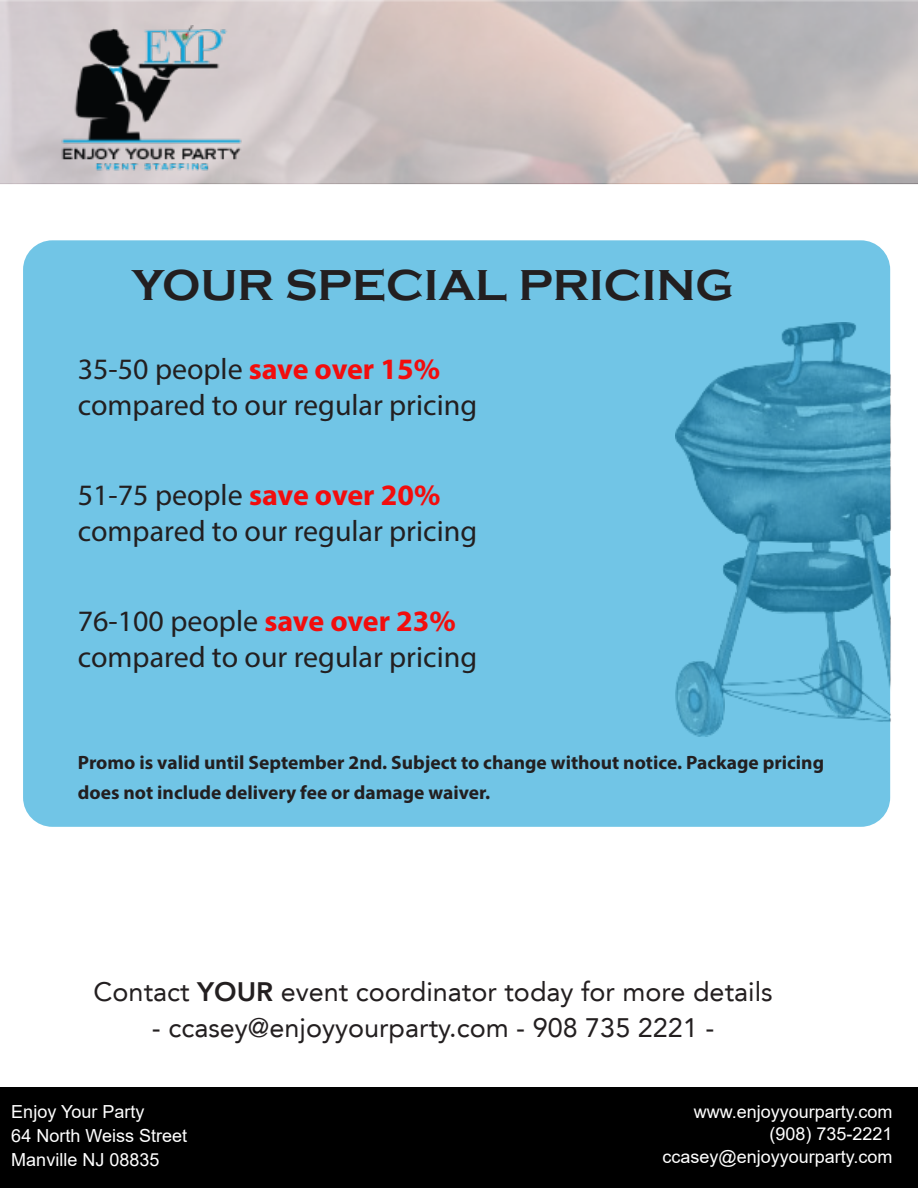
<style>
.page{position:relative;width:918px;height:1188px;background:#fff}
.page>*{position:absolute;margin:0;border:0;box-sizing:border-box;transform-origin:0 0}
.t1{font:700 44.55px "Copperplate Gothic";color:#231f20}
.t2{font:29.7px/36px "Myriad Pro";color:#231f20}
.t3{font:26.7px "Avenir LT";color:#231f20}
.t4{font:700 19.35px/30px "Myriad Pro";color:#231f20}
.t5{font:18px/24px "Arial";color:#fff}
.t6{font:17.85px/22.5px "Arial";color:#fff;text-align:right}
.s1{font-weight:700;color:#f20d0d}
.s2{font-weight:800}
</style>
<div class="page">
<div style="left:0;top:0;width:918px;height:183px;background:#fff;opacity:.63"></div>
<img style="left:58px;top:26px;width:188px;height:149px">
<div style="left:0;top:1088px;width:918px;height:100px;background:#000"></div>
<div style="left:23px;top:240px;width:867px;height:587px;background:#1ca3d7;border-radius:29px;opacity:.63"></div>
<h1 class="t1" style="left:132px;top:259px;width:603px">YOUR SPECIAL PRICING</h1>
<p class="t2" style="left:78px;top:354px;width:401px">35-50 people <span class="s1">save over 15% </span>compared to our regular pricing</p>
<p class="t2" style="left:78px;top:480px;width:401px">51-75 people <span class="s1">save over 20% </span>compared to our regular pricing</p>
<p class="t2" style="left:78px;top:606px;width:401px">76-100 people <span class="s1">save over 23% </span>compared to our regular pricing</p>
<p class="t4" style="left:78px;top:749px;width:748px">Promo is valid until September 2nd. Subject to change without notice. Package pricing does not include delivery fee or damage waiver.</p>
<p class="t3" style="left:94px;top:981px;width:681px">Contact <span class="s2">YOUR</span> event coordinator today for more details</p>
<p class="t3" style="left:152px;top:1017px;width:564px">- ccasey@enjoyyourparty.com - 908 735 2221 -</p>
<p class="t5" style="left:11px;top:1101px;width:177px">Enjoy Your Party<br>64 North Weiss Street<br>Manville NJ 08835</p>
<p class="t6" style="left:663px;top:1102px;width:232px">www.enjoyyourparty.com (908) 735-2221 ccasey@enjoyyourparty.com</p>
</div>
